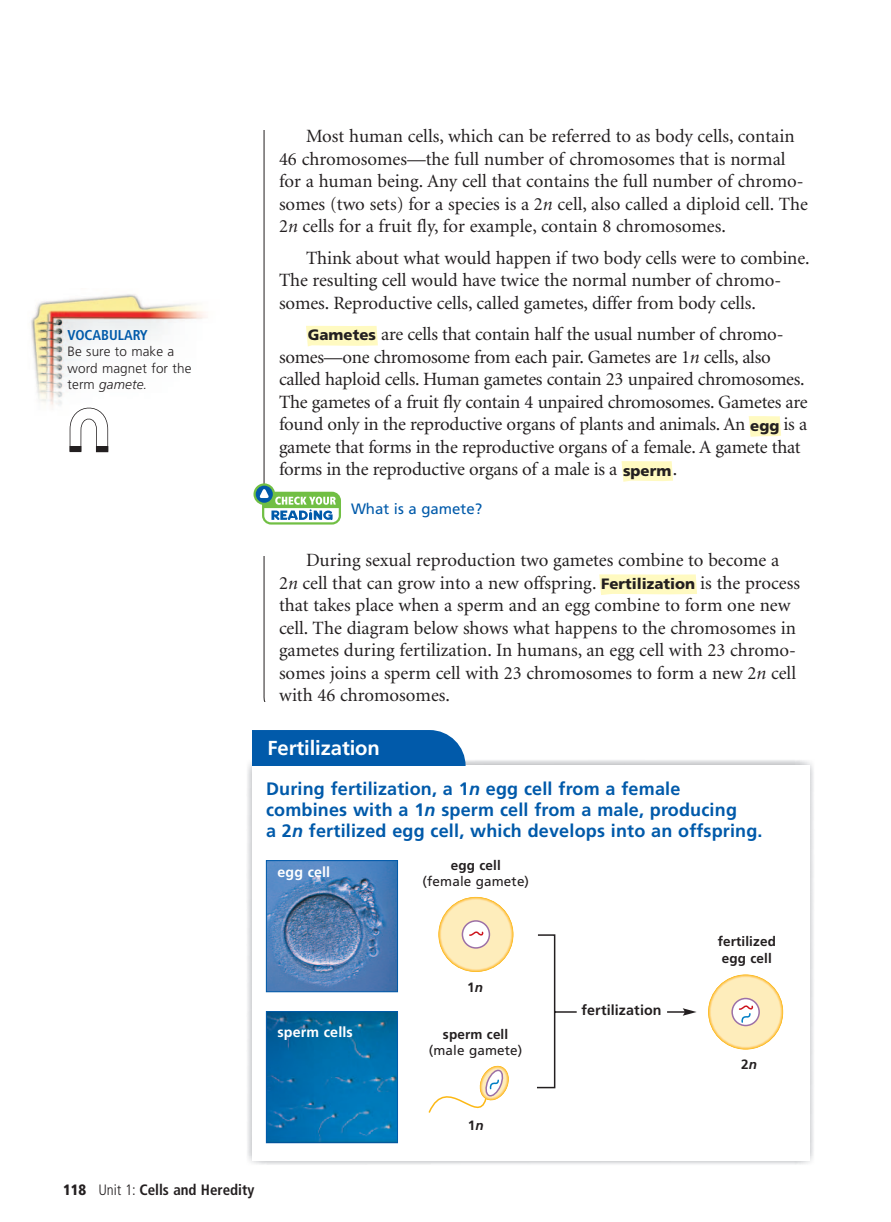
<style>
.page{position:relative;width:891px;height:1222px;background:#fff}
.page>*{position:absolute;margin:0;border:0;box-sizing:border-box;transform-origin:0 0}
.t1{font:700 20.25px "Frutiger";letter-spacing:-.005em;color:#fff}
.t2{font:18.75px/22.5px "Minion";letter-spacing:-.005em;color:#231f20}
.t3{font:700 18px/21px "Frutiger";letter-spacing:.01em;color:#015aaa}
.t4{font:900 15px "Frutiger";color:#231f20}
.t5{font:700 condensed 15px "Frutiger";color:#231f20}
.t6{font:15px "Frutiger";color:#015aaa}
.t7{font:700 14.25px "Frutiger";letter-spacing:.01em;color:#fff}
.t8{font:700 14.25px "Frutiger";letter-spacing:.01em;color:#231f20}
.t9{font:700 condensed 14.25px "Frutiger";color:#015aaa}
.t10{font:300 13.5px/16.5px "Frutiger";letter-spacing:.01em;color:#231f20}
.t11{font:700 13.5px/16.5px "Frutiger";letter-spacing:.01em;color:#231f20;text-align:center}
.t12{font:13.5px "Frutiger";letter-spacing:.01em;color:#231f20}
.s1{font-style:italic}
.s2{font-weight:900}
.s3{font-weight:300}
</style>
<div class="page">
<svg style="left:263px;top:557px;width:3px;height:145px"></svg>
<svg style="left:599px;top:574px;width:98px;height:21px;background:#fffac5"></svg>
<svg style="left:622px;top:461px;width:51px;height:21px"></svg>
<svg style="left:749px;top:416px;width:32px;height:21px"></svg>
<svg style="left:253px;top:131px;width:125px;height:394px"></svg>
<img style="left:247px;top:1050px;width:185px;height:115px">
<img style="left:432px;top:1050px;width:382px;height:115px">
<img style="left:476px;top:760px;width:338px;height:142px">
<div style="left:253px;top:765px;width:557px;height:395px;background:#fff"></div>
<div style="left:253px;top:730px;width:213px;height:35px;background:#015aaa"></div>
<img style="left:268px;top:862px;width:128px;height:128px">
<div style="left:266px;top:860px;width:132px;height:132px;border:1px solid #015aaa"></div>
<img style="left:31px;top:294px;width:175px;height:133px">
<svg style="left:70px;top:408px;width:38px;height:43px"></svg>
<div style="left:70px;top:446px;width:11px;height:6px;background:#231f20"></div>
<div style="left:96px;top:447px;width:12px;height:5px;background:#231f20"></div>
<div style="left:96px;top:446px;width:12px;height:6px;border:1px solid #231f20"></div>
<img style="left:268px;top:1013px;width:128px;height:128px">
<div style="left:266px;top:1011px;width:132px;height:132px;border:1px solid #015aaa"></div>
<svg style="left:537px;top:934px;width:160px;height:155px"></svg>
<svg style="left:439px;top:898px;width:74px;height:73px"></svg>
<div style="left:441px;top:900px;width:69px;height:69px;background:#feedbb;border-radius:50%"></div>
<div style="left:462px;top:920px;width:28px;height:29px;background:#fff;border:2px solid #9c70a7;border-radius:50%"></div>
<svg style="left:469px;top:931px;width:15px;height:5px"></svg>
<svg style="left:709px;top:975px;width:73px;height:74px"></svg>
<div style="left:711px;top:977px;width:69px;height:69px;background:#feedbb;border-radius:50%"></div>
<svg style="left:731px;top:998px;width:29px;height:28px"></svg>
<svg style="left:738px;top:1003px;width:15px;height:21px"></svg>
<svg style="left:428px;top:1065px;width:81px;height:48px"></svg>
<p class="t9" style="left:68px;top:329px;width:82px">VOCABULARY</p>
<p class="t10" style="left:68px;top:345px;width:126px">Be sure to make a word magnet for the term <span class="s1">gamete.</span></p>
<p class="t2" style="left:279px;top:127px;width:530px;text-indent:27px">Most human cells, which can be referred to as body cells, contain 46 chromosomes—the full number of chromosomes that is normal for a human being. Any cell that contains the full number of chromo&shy;somes (two sets) for a species is a 2<span class="s1">n</span> cell, also called a diploid cell. The 2<span class="s1">n</span> cells for a fruit fly, for example, contain 8 chromosomes.</p>
<p class="t2" style="left:279px;top:248px;width:532px;text-indent:27px">Think about what would happen if two body cells were to combine.<br>The resulting cell would have twice the normal number of chromo&shy;somes. Reproductive cells, called gametes, differ from body cells.</p>
<p class="t2" style="left:279px;top:325px;width:530px;text-indent:102px">are cells that contain half the usual number of chromo&shy;somes—one chromosome from each pair. Gametes are 1<span class="s1">n</span> cells, also called haploid cells. Human gametes contain 23 unpaired chromosomes.<br>The gametes of a fruit fly contain 4 unpaired chromosomes. Gametes are found only in the reproductive organs of plants and animals. An</p>
<p class="t4" style="left:308px;top:329px;width:70px">Gametes</p>
<p class="t2" style="left:279px;top:415px;width:530px;text-indent:505px">is a gamete that forms in the reproductive organs of a female. A gamete that forms in the reproductive organs of a male is a</p>
<p class="t4" style="left:750px;top:419px;width:31px">egg</p>
<p class="t4" style="left:623px;top:464px;width:50px">sperm</p>
<p class="t2" style="left:673px;top:460px;width:6px">.</p>
<p class="t6" style="left:351px;top:502px;width:133px">What is a gamete?</p>
<p class="t2" style="left:279px;top:550px;width:502px;text-indent:27px">During sexual reproduction two gametes combine to become a<br>2<span class="s1">n</span> cell that can grow into a new offspring.</p>
<p class="t2" style="left:279px;top:573px;width:523px;text-indent:421px">is the process that takes place when a sperm and an egg combine to form one new cell. The diagram below shows what happens to the chromosomes in gametes during fertilization. In humans, an egg cell with 23 chromo&shy;somes joins a sperm cell with 23 chromosomes to form a new 2<span class="s1">n</span> cell with 46 chromosomes.</p>
<p class="t4" style="left:601px;top:578px;width:96px">Fertilization</p>
<p class="t1" style="left:268px;top:739px;width:114px">Fertilization</p>
<p class="t3" style="left:266px;top:780px;width:498px">During fertilization, a 1<span class="s1">n</span> egg cell from a female combines with a 1<span class="s1">n</span> sperm cell from a male, producing<br>a 2<span class="s1">n</span> fertilized egg cell, which develops into an offspring.</p>
<p class="t7" style="left:277px;top:866px;width:54px">egg cell</p>
<p class="t7" style="left:277px;top:1026px;width:77px">sperm cells</p>
<p class="t11" style="left:451px;top:858px;width:52px">egg cell</p>
<p class="t12" style="left:423px;top:876px;width:108px">(female gamete)</p>
<p class="t11" style="left:467px;top:980px;width:17px">1<span class="s1">n</span></p>
<p class="t11" style="left:443px;top:1027px;width:67px">sperm cell</p>
<p class="t12" style="left:429px;top:1045px;width:95px">(male gamete)</p>
<p class="t11" style="left:468px;top:1118px;width:17px">1<span class="s1">n</span></p>
<p class="t8" style="left:582px;top:1004px;width:82px">fertilization</p>
<p class="t11" style="left:718px;top:934px;width:60px">fertilized egg cell</p>
<p class="t11" style="left:741px;top:1057px;width:17px">2<span class="s1">n</span></p>
<p class="t5" style="left:63px;top:1184px;width:193px"><span class="s2">118</span> <span class="s3">Unit 1:</span> Cells and Heredity</p>
</div>
